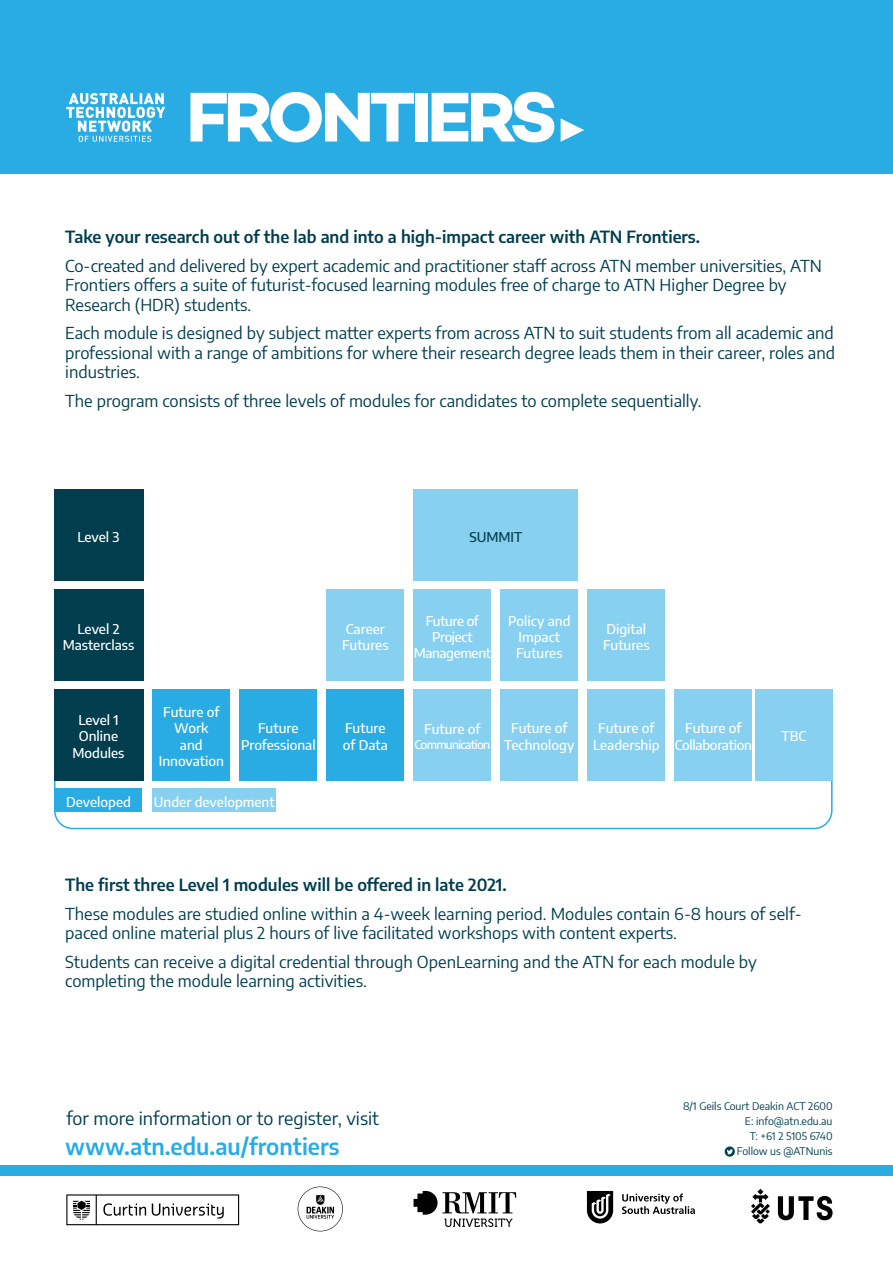
<style>
.page{position:relative;width:893px;height:1263px;background:#fff}
.page>*{position:absolute;margin:0;border:0;box-sizing:border-box;transform-origin:0 0}
.t1{font:700 71.55px "Campton";letter-spacing:-.065em;color:#fff}
.t2{font:600 22.5px "Encode Sans";color:#29abe3}
.t3{font:18px "Encode Sans";color:#003d4d}
.t4{font:16.5px/19.5px "Encode Sans";color:#003d4d}
.t5{font:600 16.5px "Encode Sans";color:#003d4d}
.t6{font:500 13.5px/16.2px "Encode Sans";color:#fff;text-align:center}
.t7{font:500 13.5px/16.2px "Encode Sans";letter-spacing:-.03em;color:#fff;text-align:center}
.t8{font:500 13.5px "Encode Sans";letter-spacing:-.02em;color:#fff}
.t9{font:500 13.5px "Encode Sans";color:#003d4d}
.t10{font:500 12px "Encode Sans";letter-spacing:-.06em;color:#fff}
.t11{font:10.5px/15px "Encode Sans";color:#003d4d;text-align:center}
</style>
<div class="page">
<div style="left:54px;top:712px;width:778px;height:117px;border:2px solid #29abe3;border-radius:18px"></div>
<div style="left:82px;top:702px;width:733px;height:22px;background:#fff"></div>
<div style="left:0;top:0;width:893px;height:173px;background:#29abe3"></div>
<svg style="left:622px;top:1193px;width:73px;height:21px"></svg>
<svg style="left:587px;top:1191px;width:26px;height:32px"></svg>
<svg style="left:414px;top:1191px;width:102px;height:36px"></svg>
<svg style="left:66px;top:1194px;width:173px;height:31px"></svg>
<svg style="left:778px;top:1196px;width:54px;height:24px"></svg>
<svg style="left:751px;top:1189px;width:19px;height:35px"></svg>
<svg style="left:298px;top:1186px;width:45px;height:45px"></svg>
<svg style="left:725px;top:1146px;width:10px;height:11px"></svg>
<svg style="left:561px;top:118px;width:23px;height:24px"></svg>
<svg style="left:66px;top:93px;width:99px;height:49px"></svg>
<div style="left:54px;top:689px;width:89px;height:91px;background:#003d4d"></div>
<div style="left:153px;top:689px;width:77px;height:91px;background:#29abe3"></div>
<div style="left:240px;top:689px;width:77px;height:91px;background:#29abe3"></div>
<div style="left:327px;top:689px;width:77px;height:91px;background:#29abe3"></div>
<div style="left:414px;top:689px;width:77px;height:91px;background:#87d0ef"></div>
<div style="left:501px;top:689px;width:77px;height:91px;background:#87d0ef"></div>
<div style="left:588px;top:689px;width:77px;height:91px;background:#87d0ef"></div>
<div style="left:675px;top:689px;width:77px;height:91px;background:#87d0ef"></div>
<div style="left:755px;top:689px;width:77px;height:91px;background:#87d0ef"></div>
<div style="left:327px;top:589px;width:77px;height:92px;background:#87d0ef"></div>
<div style="left:414px;top:589px;width:77px;height:92px;background:#87d0ef"></div>
<div style="left:501px;top:589px;width:77px;height:92px;background:#87d0ef"></div>
<div style="left:588px;top:589px;width:77px;height:92px;background:#87d0ef"></div>
<div style="left:414px;top:490px;width:164px;height:91px;background:#87d0ef"></div>
<div style="left:54px;top:589px;width:89px;height:92px;background:#003d4d"></div>
<div style="left:54px;top:490px;width:89px;height:91px;background:#003d4d"></div>
<div style="left:0;top:1165px;width:893px;height:10px;background:#29abe3"></div>
<div style="left:55px;top:788px;width:87px;height:24px;background:#29abe3"></div>
<div style="left:153px;top:788px;width:123px;height:24px;background:#87d0ef"></div>
<p class="t1" style="left:186px;top:71px;width:373px">FRONTIERS</p>
<p class="t5" style="left:65px;top:225px;width:636px">Take your research out of the lab and into a high-impact career with ATN Frontiers.</p>
<p class="t4" style="left:65px;top:255px;width:758px">Co-created and delivered by expert academic and practitioner staff across ATN member universities, ATN<br>Frontiers offers a suite of futurist-focused learning modules free of charge to ATN Higher Degree by<br>Research (HDR) students.</p>
<p class="t4" style="left:65px;top:323px;width:771px;text-align:justify">Each module is designed by subject matter experts from across ATN to suit students from all academic and professional with a range of ambitions for where their research degree leads them in their career, roles and industries.</p>
<p class="t4" style="left:65px;top:390px;width:638px">The program consists of three levels of modules for candidates to complete sequentially.</p>
<p class="t6" style="left:77px;top:529px;width:44px">Level 3</p>
<p class="t9" style="left:469px;top:528px;width:55px">SUMMIT</p>
<p class="t6" style="left:77px;top:620px;width:44px">Level 2</p>
<p class="t6" style="left:63px;top:636px;width:73px">Masterclass</p>
<p class="t6" style="left:78px;top:711px;width:42px">Level 1</p>
<p class="t6" style="left:79px;top:728px;width:41px">Online</p>
<p class="t6" style="left:72px;top:744px;width:54px">Modules</p>
<p class="t6" style="left:163px;top:703px;width:58px">Future of<br>Work</p>
<p class="t6" style="left:180px;top:736px;width:24px">and</p>
<p class="t6" style="left:159px;top:752px;width:67px">Innovation</p>
<p class="t6" style="left:258px;top:720px;width:42px">Future</p>
<p class="t6" style="left:241px;top:736px;width:76px">Professional</p>
<p class="t6" style="left:66px;top:793px;width:66px">Developed</p>
<p class="t6" style="left:154px;top:793px;width:122px">Under development</p>
<p class="t6" style="left:346px;top:620px;width:41px">Career</p>
<p class="t6" style="left:342px;top:636px;width:48px">Futures</p>
<p class="t6" style="left:345px;top:720px;width:42px">Future</p>
<p class="t6" style="left:343px;top:736px;width:46px">of Data</p>
<p class="t7" style="left:426px;top:612px;width:54px">Future of<br>Project</p>
<p class="t7" style="left:414px;top:644px;width:79px">Management</p>
<p class="t6" style="left:508px;top:612px;width:64px">Policy and</p>
<p class="t6" style="left:516px;top:628px;width:48px;text-align:left">Impact<br>Futures</p>
<p class="t6" style="left:606px;top:620px;width:41px">Digital</p>
<p class="t6" style="left:603px;top:636px;width:48px">Futures</p>
<p class="t6" style="left:424px;top:720px;width:58px">Future of</p>
<p class="t10" style="left:414px;top:736px;width:77px">Communication</p>
<p class="t6" style="left:511px;top:720px;width:58px">Future of</p>
<p class="t6" style="left:504px;top:736px;width:72px">Technology</p>
<p class="t6" style="left:598px;top:720px;width:58px">Future of</p>
<p class="t6" style="left:593px;top:736px;width:68px">Leadership</p>
<p class="t6" style="left:685px;top:720px;width:58px">Future of</p>
<p class="t8" style="left:675px;top:735px;width:79px">Collaboration</p>
<p class="t6" style="left:781px;top:728px;width:26px">TBC</p>
<p class="t5" style="left:65px;top:873px;width:443px">The first three Level 1 modules will be offered in late 2021.</p>
<p class="t4" style="left:65px;top:903px;width:738px">These modules are studied online within a 4-week learning period. Modules contain 6-8 hours of self&shy;paced online material plus 2 hours of live facilitated workshops with content experts.</p>
<p class="t4" style="left:65px;top:951px;width:693px">Students can receive a digital credential through OpenLearning and the ATN for each module by completing the module learning activities.</p>
<p class="t3" style="left:66px;top:1106px;width:314px">for more information or to register, visit</p>
<p class="t2" style="left:65px;top:1130px;width:276px">www.atn.edu.au/frontiers</p>
<p class="t11" style="left:683px;top:1098px;width:151px">8/1 Geils Court Deakin ACT 2600</p>
<p class="t11" style="left:745px;top:1113px;width:89px">E: info@atn.edu.au<br>T: +61 2 5105 6740</p>
<p class="t11" style="left:737px;top:1143px;width:97px">Follow us @ATNunis</p>
</div>
